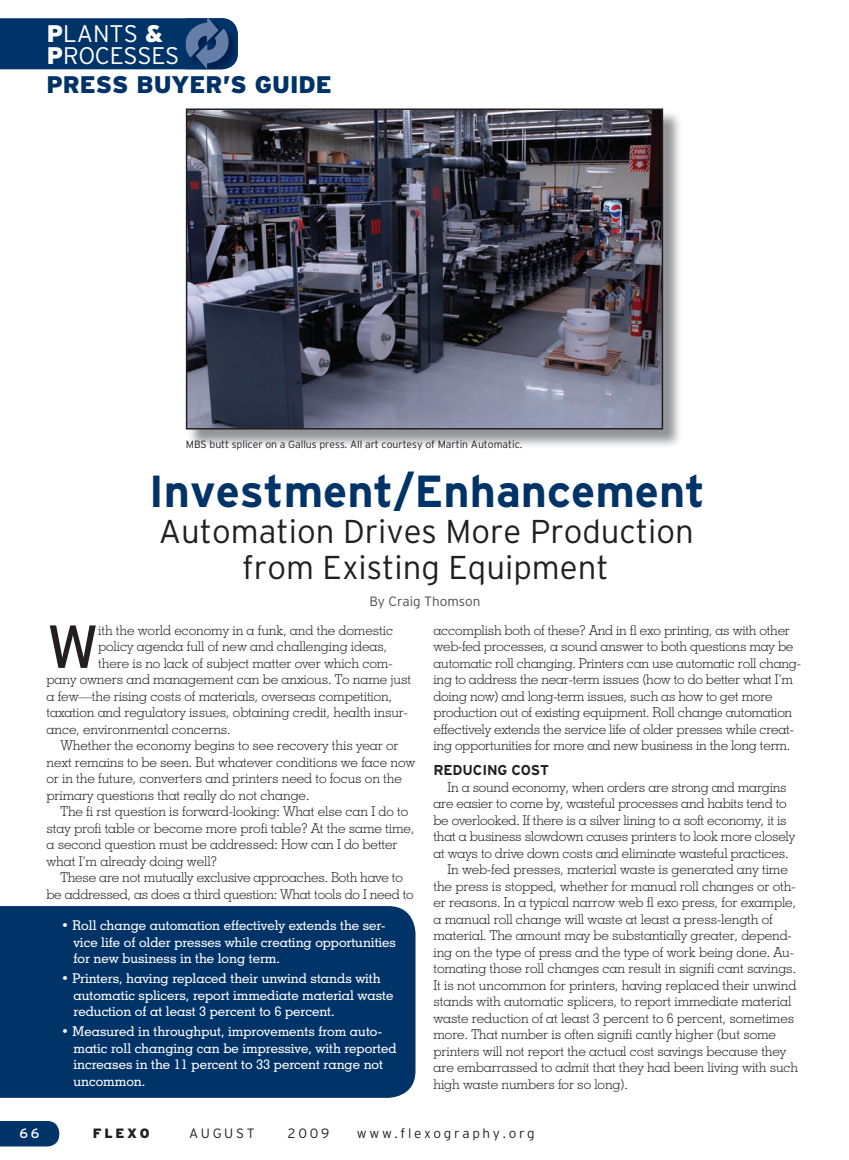
<style>
.page{position:relative;width:849px;height:1160px;background:#fff}
.page>*{position:absolute;margin:0;border:0;box-sizing:border-box;transform-origin:0 0}
.t1{font:60.6px "Interstate";color:#231f20}
.t2{font:700 44.85px "Interstate";color:#003367}
.t3{font:300 33px/36px "Interstate";color:#231f20;text-align:center}
.t4{font:900 24px "Interstate";color:#003367}
.t5{font:300 24px/22.5px "Interstate";letter-spacing:-.01em;color:#fff}
.t6{font:700 14.25px "Interstate";letter-spacing:-.01em;color:#231f20}
.t7{font:300 13.5px/16.5px "Geometric Slab 703 BT";letter-spacing:-.01em;color:#231f20}
.t8{font:500 13.5px/16.5px "Geometric Slab 703 BT";color:#fff}
.t9{font:300 13.5px "Interstate";letter-spacing:.2em;color:#231f20}
.t10{font:300 13.5px "Interstate";color:#4b4c4d}
.t11{font:900 13.5px "Interstate";letter-spacing:.2em;color:#231f20}
.t12{font:13.5px "Interstate";color:#fff}
.t13{font:300 10.5px "Interstate";letter-spacing:-.005em;color:#231f20}
.s1{font-weight:900}
</style>
<div class="page">
<svg style="left:0;top:1121px;width:59px;height:25px"></svg>
<div style="left:0;top:906px;width:416px;height:191px;background:#003367"></div>
<img style="left:188px;top:110px;width:492px;height:336px">
<img style="left:189px;top:111px;width:471px;height:315px">
<div style="left:186px;top:108px;width:477px;height:321px;border:2px solid #231f20"></div>
<svg style="left:0;top:18px;width:238px;height:51px;background:#0c3b6d"></svg>
<h3 class="t5" style="left:47px;top:22px;width:134px"><span class="s1">P</span>LANTS <span class="s1">&amp;<br>P</span>ROCESSES</h3>
<h3 class="t4" style="left:46px;top:70px;width:287px">PRESS BUYER’S GUIDE</h3>
<p class="t13" style="left:186px;top:438px;width:338px">MBS butt splicer on a Gallus press. All art courtesy of Martin Automatic.</p>
<h2 class="t2" style="left:149px;top:466px;width:558px">Investment/Enhancement</h2>
<h3 class="t3" style="left:159px;top:513px;width:537px">Automation Drives More Production from Existing Equipment</h3>
<p class="t10" style="left:369px;top:593px;width:113px">By Craig Thomson</p>
<h1 class="t1" style="left:46px;top:612px;width:54px">W</h1>
<p class="t7" style="left:98px;top:621px;width:297px">ith the world economy in a funk, and the domestic</p>
<p class="t7" style="left:98px;top:638px;width:291px">policy agenda full of new and challenging ideas,</p>
<p class="t7" style="left:98px;top:654px;width:296px">there is no lack of subject matter over which com-</p>
<p class="t7" style="left:46px;top:671px;width:366px">pany owners and management can be anxious. To name just</p>
<p class="t7" style="left:46px;top:687px;width:347px">a few—the rising costs of materials, overseas competition,</p>
<p class="t7" style="left:46px;top:704px;width:363px">taxation and regulatory issues, obtaining credit, health insur-</p>
<p class="t7" style="left:46px;top:720px;width:186px">ance, environmental concerns.</p>
<p class="t7" style="left:61px;top:737px;width:339px">Whether the economy begins to see recovery this year or</p>
<p class="t7" style="left:46px;top:753px;width:371px">next remains to be seen. But whatever conditions we face now</p>
<p class="t7" style="left:46px;top:770px;width:357px">or in the future, converters and printers need to focus on the</p>
<p class="t7" style="left:46px;top:786px;width:264px">primary questions that really do not change.</p>
<p class="t7" style="left:61px;top:803px;width:349px">The fi rst question is forward-looking: What else can I do to</p>
<p class="t7" style="left:46px;top:819px;width:369px">stay profi table or become more profi table? At the same time,</p>
<p class="t7" style="left:46px;top:836px;width:353px">a second question must be addressed: How can I do better</p>
<p class="t7" style="left:46px;top:852px;width:172px">what I’m already doing well?</p>
<p class="t7" style="left:61px;top:869px;width:344px">These are not mutually exclusive approaches. Both have to</p>
<p class="t7" style="left:46px;top:885px;width:369px">be addressed, as does a third question: What tools do I need to</p>
<p class="t8" style="left:74px;top:917px;width:324px;text-indent:-12px">• Roll change automation effectively extends the ser&shy;vice life of older presses while creating opportunities for new business in the long term.</p>
<p class="t8" style="left:74px;top:970px;width:321px;text-indent:-12px">• Printers, having replaced their unwind stands with automatic splicers, report immediate material waste reduction of at least 3 percent to 6 percent.</p>
<p class="t8" style="left:74px;top:1023px;width:325px;text-indent:-12px">• Measured in throughput, improvements from auto&shy;matic roll changing can be impressive, with reported increases in the 11 percent to 33 percent range not uncommon.</p>
<p class="t7" style="left:434px;top:621px;width:369px">accomplish both of these? And in fl exo printing, as with other web-fed processes, a sound answer to both questions may be automatic roll changing. Printers can use automatic roll chang&shy;ing to address the near-term issues (how to do better what I’m doing now) and long-term issues, such as how to get more production out of existing equipment. Roll change automation effectively extends the service life of older presses while creat&shy;ing opportunities for more and new business in the long term.</p>
<p class="t6" style="left:434px;top:762px;width:117px">REDUCING COST</p>
<p class="t7" style="left:448px;top:778px;width:341px">In a sound economy, when orders are strong and margins</p>
<p class="t7" style="left:434px;top:795px;width:355px">are easier to come by, wasteful processes and habits tend to</p>
<p class="t7" style="left:434px;top:811px;width:355px">be overlooked. If there is a silver lining to a soft economy, it is</p>
<p class="t7" style="left:434px;top:828px;width:363px">that a business slowdown causes printers to look more closely</p>
<p class="t7" style="left:434px;top:844px;width:356px">at ways to drive down costs and eliminate wasteful practices.</p>
<p class="t7" style="left:448px;top:861px;width:342px">In web-fed presses, material waste is generated any time</p>
<p class="t7" style="left:434px;top:877px;width:364px">the press is stopped, whether for manual roll changes or oth-</p>
<p class="t7" style="left:434px;top:894px;width:364px">er reasons. In a typical narrow web fl exo press, for example,</p>
<p class="t7" style="left:434px;top:910px;width:341px">a manual roll change will waste at least a press-length of</p>
<p class="t7" style="left:434px;top:927px;width:360px">material. The amount may be substantially greater, depend-</p>
<p class="t7" style="left:434px;top:943px;width:362px">ing on the type of press and the type of work being done. Au-</p>
<p class="t7" style="left:434px;top:960px;width:364px">tomating those roll changes can result in signifi cant savings.</p>
<p class="t7" style="left:434px;top:976px;width:365px">It is not uncommon for printers, having replaced their unwind</p>
<p class="t7" style="left:434px;top:993px;width:359px">stands with automatic splicers, to report immediate material</p>
<p class="t7" style="left:434px;top:1009px;width:362px">waste reduction of at least 3 percent to 6 percent, sometimes</p>
<p class="t7" style="left:434px;top:1026px;width:344px">more. That number is often signifi cantly higher (but some</p>
<p class="t7" style="left:434px;top:1042px;width:354px">printers will not report the actual cost savings because they</p>
<p class="t7" style="left:434px;top:1059px;width:366px">are embarrassed to admit that they had been living with such</p>
<p class="t7" style="left:434px;top:1075px;width:196px">high waste numbers for so long).</p>
<p class="t12" style="left:20px;top:1125px;width:21px">66</p>
<p class="t11" style="left:93px;top:1125px;width:58px">FLEXO</p>
<p class="t9" style="left:189px;top:1125px;width:67px">AUGUST</p>
<p class="t9" style="left:288px;top:1125px;width:43px">2009</p>
<p class="t9" style="left:357px;top:1125px;width:179px">www.flexography.org</p>
</div>
